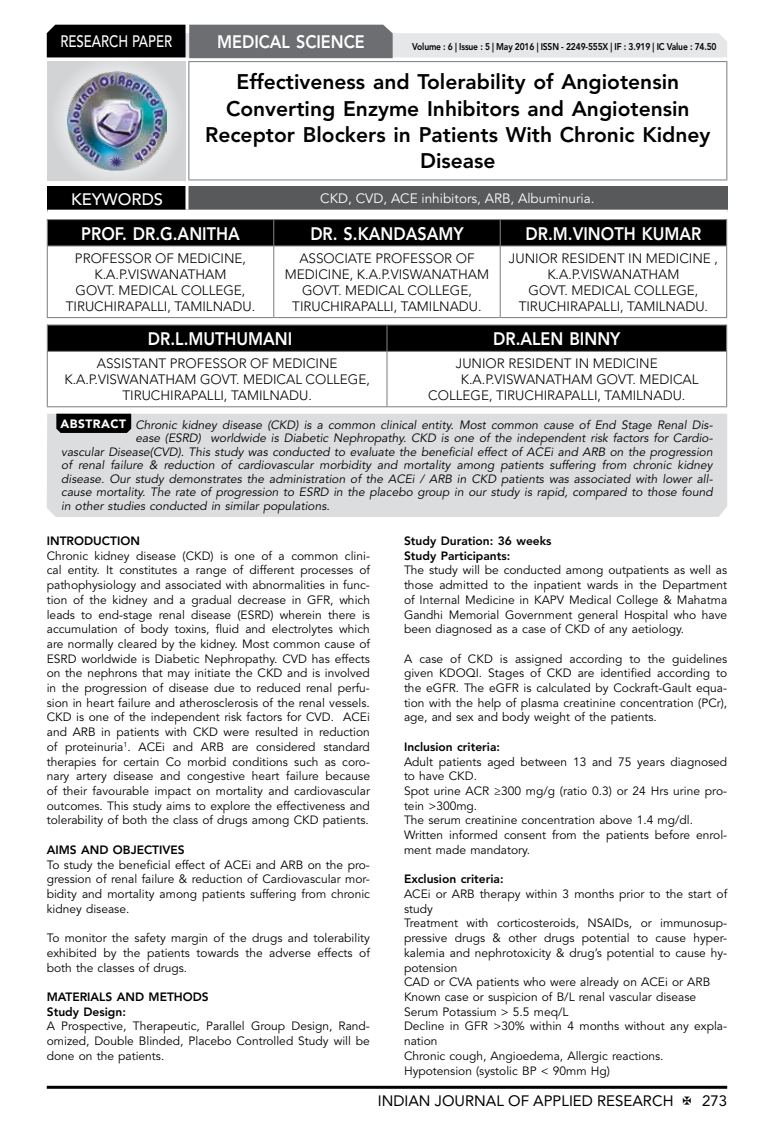
<style>
.page{position:relative;width:774px;height:1136px;background:#fff}
.page>*{position:absolute;margin:0;border:0;box-sizing:border-box;transform-origin:0 0}
.t1{font:800 21px/26.2px "Avenir LT Std";color:#000;text-align:center}
.t2{font:800 18px "Avenir LT Std";color:#fff;scale:.9 1}
.t3{font:500 16.5px "Avenir LT Std";color:#fff;scale:.8 1}
.t4{font:500 16.5px "Avenir LT Std";color:#fff}
.t5{font:15px "Avenir LT Std";color:#000}
.t6{font:300 13.5px/16.2px "Avenir LT Std";color:#000;text-align:center}
.t7{font:13.5px "Avenir LT Std";color:#fff}
.t8{font:12px/14.7px "Avenir LT Std";color:#000;text-align:justify}
.t9{font:italic 12px "Avenir LT Std";color:#000}
.t10{font:800 12px/14.7px "Avenir LT Std";color:#000}
.t11{font:800 9.75px "Avenir LT Std";letter-spacing:-.02em;color:#000;scale:.87 1}
.s1{font-weight:900;font-style:normal;color:#fff}
</style>
<div class="page">
<hr style="left:47px;top:1085px;width:680px;height:3px;background:#000">
<div style="left:48px;top:62px;width:137px;height:118px;background:linear-gradient(to right,#d9dadb,#d9dadb)"></div>
<img style="left:68px;top:71px;width:99px;height:100px">
<svg style="left:47px;top:25px;width:680px;height:33px;background:#979899"></svg>
<hr style="left:188px;top:61px;width:539px;height:1px;background:#808285">
<hr style="left:188px;top:62px;width:1px;height:117px;background:#808285">
<hr style="left:726px;top:62px;width:1px;height:117px;background:#808285">
<hr style="left:188px;top:179px;width:539px;height:1px;background:#808285">
<svg style="left:47px;top:219px;width:680px;height:26px;background:#060606"></svg>
<hr style="left:47px;top:245px;width:227px;height:1px;background:#808285">
<hr style="left:47px;top:246px;width:1px;height:71px;background:#808285">
<hr style="left:274px;top:245px;width:226px;height:1px;background:#808285">
<hr style="left:273px;top:246px;width:1px;height:71px;background:#808285">
<hr style="left:500px;top:245px;width:227px;height:1px;background:#808285">
<hr style="left:500px;top:246px;width:1px;height:71px;background:#808285">
<hr style="left:726px;top:246px;width:1px;height:71px;background:#808285">
<hr style="left:47px;top:317px;width:227px;height:1px;background:#808285">
<hr style="left:274px;top:317px;width:226px;height:1px;background:#808285">
<hr style="left:500px;top:317px;width:227px;height:1px;background:#808285">
<div style="left:47px;top:186px;width:140px;height:25px;background:#000"></div>
<div style="left:187px;top:186px;width:541px;height:25px;background:#58595b"></div>
<hr style="left:185px;top:186px;width:3px;height:24px;background:#fff">
<hr style="left:47px;top:210px;width:140px;height:3px;background:#fff">
<hr style="left:187px;top:210px;width:541px;height:3px;background:#fff">
<div style="left:47px;top:413px;width:680px;height:104px;background:#dcddde"></div>
<svg style="left:56px;top:413px;width:75px;height:20px"></svg>
<hr style="left:47px;top:324px;width:340px;height:1px;background:#808285">
<hr style="left:387px;top:324px;width:340px;height:1px;background:#808285">
<svg style="left:47px;top:325px;width:680px;height:26px;background:#040404"></svg>
<hr style="left:47px;top:351px;width:340px;height:1px;background:#808285">
<hr style="left:47px;top:352px;width:1px;height:54px;background:#808285">
<hr style="left:387px;top:351px;width:340px;height:1px;background:#808285">
<hr style="left:386px;top:352px;width:1px;height:54px;background:#808285">
<hr style="left:726px;top:352px;width:1px;height:54px;background:#808285">
<hr style="left:47px;top:406px;width:340px;height:1px;background:#808285">
<hr style="left:387px;top:406px;width:340px;height:1px;background:#808285">
<h3 class="t3" style="left:60px;top:32px;width:139px">RESEARCH PAPER</h3>
<h2 class="t2" style="left:217px;top:31px;width:165px">MEDICAL SCIENCE</h2>
<p class="t11" style="left:412px;top:41px;width:351px">Volume : 6 | Issue : 5 | May 2016 | ISSN - 2249-555X | IF : 3.919 | IC Value : 74.50</p>
<h1 class="t1" style="left:205px;top:69px;width:507px">Effectiveness and Tolerability of Angiotensin Converting Enzyme Inhibitors and Angiotensin Receptor Blockers in Patients With Chronic Kidney Disease</h1>
<h3 class="t4" style="left:71px;top:189px;width:94px">KEYWORDS</h3>
<p class="t7" style="left:320px;top:190px;width:276px">CKD, CVD, ACE inhibitors, ARB, Albuminuria.</p>
<h2 class="t2" style="left:81px;top:223px;width:177px">PROF. DR.G.ANITHA</h2>
<h2 class="t2" style="left:310px;top:223px;width:172px">DR. S.KANDASAMY</h2>
<h2 class="t2" style="left:525px;top:223px;width:197px">DR.M.VINOTH KUMAR</h2>
<p class="t6" style="left:66px;top:250px;width:191px">PROFESSOR OF MEDICINE,<br>K.A.P.VISWANATHAM<br>GOVT. MEDICAL COLLEGE,<br>TIRUCHIRAPALLI, TAMILNADU.</p>
<p class="t6" style="left:285px;top:250px;width:206px">ASSOCIATE PROFESSOR OF<br>MEDICINE, K.A.P.VISWANATHAM<br>GOVT. MEDICAL COLLEGE,<br>TIRUCHIRAPALLI, TAMILNADU.</p>
<p class="t6" style="left:509px;top:250px;width:210px">JUNIOR RESIDENT IN MEDICINE ,<br>K.A.P.VISWANATHAM<br>GOVT. MEDICAL COLLEGE,<br>TIRUCHIRAPALLI, TAMILNADU.</p>
<h2 class="t2" style="left:148px;top:328px;width:162px">DR.L.MUTHUMANI</h2>
<h2 class="t2" style="left:493px;top:328px;width:143px">DR.ALEN BINNY</h2>
<p class="t6" style="left:64px;top:355px;width:307px">ASSISTANT PROFESSOR OF MEDICINE<br>K.A.P.VISWANATHAM GOVT. MEDICAL COLLEGE,<br>TIRUCHIRAPALLI, TAMILNADU.</p>
<p class="t6" style="left:456px;top:355px;width:203px">JUNIOR RESIDENT IN MEDICINE</p>
<p class="t6" style="left:461px;top:371px;width:239px">K.A.P.VISWANATHAM GOVT. MEDICAL</p>
<p class="t6" style="left:428px;top:387px;width:259px">COLLEGE, TIRUCHIRAPALLI, TAMILNADU.</p>
<p class="t9" style="left:61px;top:418px;width:653px"><span class="s1">ABSTRACT</span> Chronic kidney disease (CKD) is a common clinical entity. Most common cause of End Stage Renal Dis-</p>
<p class="t9" style="left:135px;top:431px;width:579px">ease (ESRD) worldwide is Diabetic Nephropathy. CKD is one of the independent risk factors for Cardio-</p>
<p class="t9" style="left:61px;top:445px;width:653px">vascular Disease(CVD). This study was conducted to evaluate the beneficial effect of ACEi and ARB on the progression</p>
<p class="t9" style="left:61px;top:458px;width:653px">of renal failure &amp; reduction of cardiovascular morbidity and mortality among patients suffering from chronic kidney</p>
<p class="t9" style="left:61px;top:472px;width:653px">disease. Our study demonstrates the administration of the ACEi / ARB in CKD patients was associated with lower all-</p>
<p class="t9" style="left:61px;top:485px;width:653px">cause mortality. The rate of progression to ESRD in the placebo group in our study is rapid, compared to those found</p>
<p class="t9" style="left:61px;top:499px;width:270px">in other studies conducted in similar populations.</p>
<p class="t10" style="left:47px;top:533px;width:95px">INTRODUCTION</p>
<p class="t8" style="left:47px;top:548px;width:325px">Chronic kidney disease (CKD) is one of a common clini&shy;cal entity. It constitutes a range of different processes of pathophysiology and associated with abnormalities in func&shy;tion of the kidney and a gradual decrease in GFR, which leads to end-stage renal disease (ESRD) wherein there is accumulation of body toxins, fluid and electrolytes which are normally cleared by the kidney. Most common cause of ESRD worldwide is Diabetic Nephropathy. CVD has effects on the nephrons that may initiate the CKD and is involved in the progression of disease due to reduced renal perfu&shy;sion in heart failure and atherosclerosis of the renal vessels.<br>CKD is one of the independent risk factors for CVD. ACEi and ARB in patients with CKD were resulted in reduction of proteinuria<sup>1</sup>. ACEi and ARB are considered standard therapies for certain Co morbid conditions such as coro&shy;nary artery disease and congestive heart failure because of their favourable impact on mortality and cardiovascular outcomes. This study aims to explore the effectiveness and tolerability of both the class of drugs among CKD patients.</p>
<p class="t10" style="left:47px;top:842px;width:139px">AIMS AND OBJECTIVES</p>
<p class="t8" style="left:47px;top:857px;width:325px">To study the beneficial effect of ACEi and ARB on the pro&shy;gression of renal failure &amp; reduction of Cardiovascular mor&shy;bidity and mortality among patients suffering from chronic kidney disease.</p>
<p class="t8" style="left:47px;top:930px;width:325px">To monitor the safety margin of the drugs and tolerability exhibited by the patients towards the adverse effects of both the classes of drugs.</p>
<p class="t10" style="left:47px;top:989px;width:163px">MATERIALS AND METHODS<br>Study Design:</p>
<p class="t8" style="left:47px;top:1019px;width:325px">A Prospective, Therapeutic, Parallel Group Design, Rand&shy;omized, Double Blinded, Placebo Controlled Study will be done on the patients.</p>
<p class="t10" style="left:404px;top:533px;width:149px">Study Duration: 36 weeks<br>Study Participants:</p>
<p class="t8" style="left:404px;top:563px;width:325px">The study will be conducted among outpatients as well as those admitted to the inpatient wards in the Department of Internal Medicine in KAPV Medical College &amp; Mahatma Gandhi Memorial Government general Hospital who have been diagnosed as a case of CKD of any aetiology.</p>
<p class="t8" style="left:404px;top:651px;width:325px">A case of CKD is assigned according to the guidelines given KDOQI. Stages of CKD are identified according to the eGFR. The eGFR is calculated by Cockraft-Gault equa&shy;tion with the help of plasma creatinine concentration (PCr), age, and sex and body weight of the patients.</p>
<p class="t10" style="left:404px;top:739px;width:98px">Inclusion criteria:</p>
<p class="t8" style="left:404px;top:754px;width:325px;text-align:left">Adult patients aged between 13 and 75 years diagnosed to have CKD.<br>Spot urine ACR ≥300 mg/g (ratio 0.3) or 24 Hrs urine pro&shy;tein &gt;300mg.<br>The serum creatinine concentration above 1.4 mg/dl.<br>Written informed consent from the patients before enrol&shy;ment made mandatory.</p>
<p class="t10" style="left:404px;top:871px;width:101px">Exclusion criteria:</p>
<p class="t8" style="left:404px;top:886px;width:325px;text-align:left">ACEi or ARB therapy within 3 months prior to the start of study<br>Treatment with corticosteroids, NSAIDs, or immunosup&shy;pressive drugs &amp; other drugs potential to cause hyper&shy;kalemia and nephrotoxicity &amp; drug’s potential to cause hy&shy;potension<br>CAD or CVA patients who were already on ACEi or ARB Known case or suspicion of B/L renal vascular disease Serum Potassium &gt; 5.5 meq/L<br>Decline in GFR &gt;30% within 4 months without any expla&shy;nation<br>Chronic cough, Angioedema, Allergic reactions.<br>Hypotension (systolic BP &lt; 90mm Hg)</p>
<p class="t5" style="left:378px;top:1091px;width:297px">INDIAN JOURNAL OF APPLIED RESEARCH</p>
<p class="t5" style="left:702px;top:1091px;width:27px">273</p>
</div>
